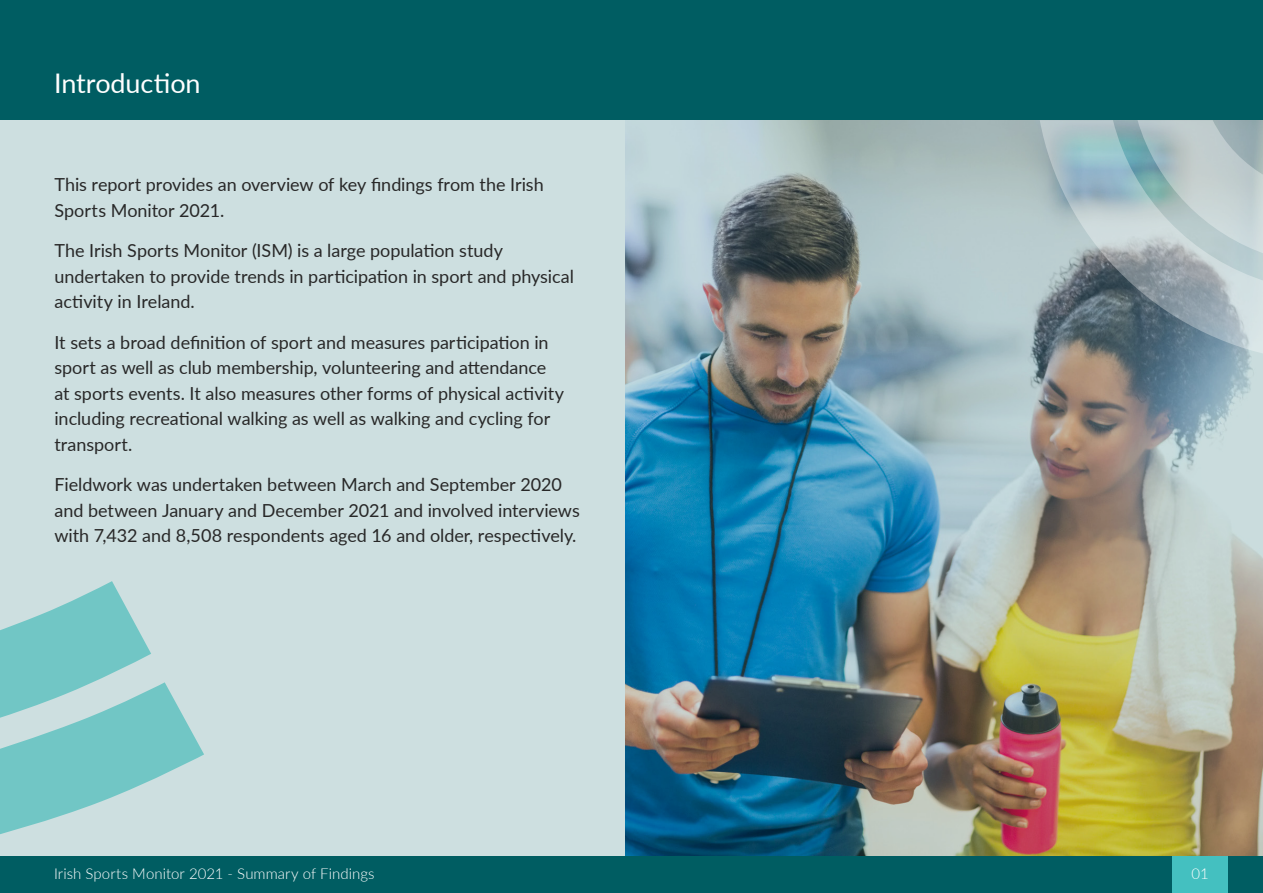
<style>
.page{position:relative;width:1263px;height:893px;background:#fff}
.page>*{position:absolute;margin:0;border:0;box-sizing:border-box;transform-origin:0 0}
.t1{font:27px "Lato";letter-spacing:-.005em;color:#fff}
.t2{font:18px/25.5px "Lato";letter-spacing:-.005em;color:#282828}
.t3{font:300 15px "Lato";letter-spacing:.005em;color:#fff}
</style>
<div class="page">
<img style="left:0;top:119px;width:1263px;height:738px">
<svg style="left:0;top:581px;width:204px;height:255px"></svg>
<svg style="left:1040px;top:120px;width:223px;height:235px"></svg>
<svg style="left:1137px;top:120px;width:126px;height:135px"></svg>
<div style="left:0;top:0;width:1263px;height:119px;background:#005d62"></div>
<div style="left:0;top:857px;width:1263px;height:36px;background:#005d62"></div>
<div style="left:1173px;top:857px;width:55px;height:36px;background:#44c0c0"></div>
<p class="t1" style="left:54px;top:64px;width:148px">Introduction</p>
<p class="t2" style="left:54px;top:171px;width:491px">This report provides an overview of key findings from the Irish<br>Sports Monitor 2021.</p>
<p class="t2" style="left:54px;top:237px;width:521px">The Irish Sports Monitor (ISM) is a large population study undertaken to provide trends in participation in sport and physical activity in Ireland.</p>
<p class="t2" style="left:54px;top:329px;width:511px">It sets a broad definition of sport and measures participation in sport as well as club membership, volunteering and attendance at sports events. It also measures other forms of physical activity including recreational walking as well as walking and cycling for transport.</p>
<p class="t2" style="left:54px;top:471px;width:527px">Fieldwork was undertaken between March and September 2020 and between January and December 2021 and involved interviews with 7,432 and 8,508 respondents aged 16 and older, respectively.</p>
<p class="t3" style="left:54px;top:863px;width:322px">Irish Sports Monitor 2021 - Summary of Findings</p>
<p class="t3" style="left:1191px;top:863px;width:19px">01</p>
</div>
